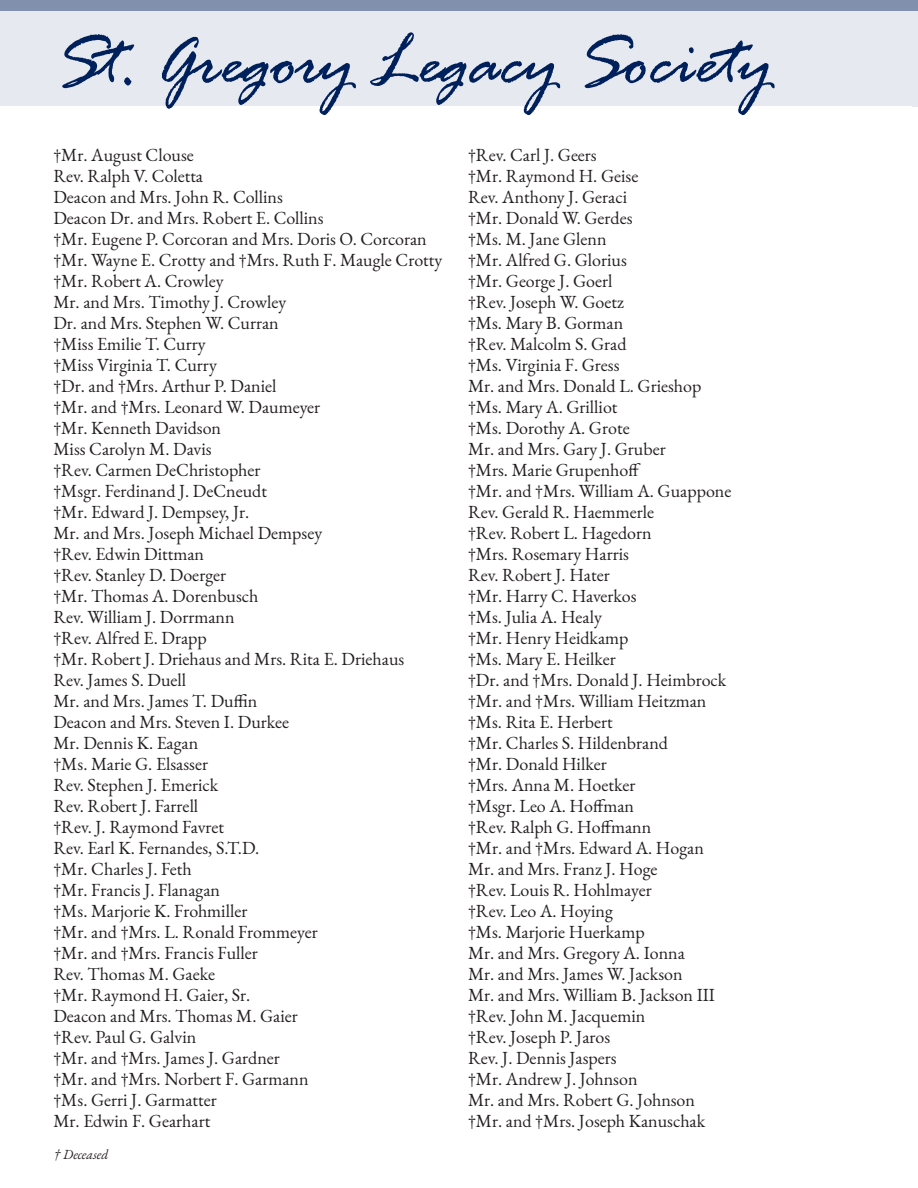
<style>
.page{position:relative;width:918px;height:1188px;background:#fff}
.page>*{position:absolute;margin:0;border:0;box-sizing:border-box;transform-origin:0 0}
.t1{font:italic 75px "Rage";letter-spacing:-.01em;color:#00205c}
.t2{font:18px "EB Garamond";color:#231f20}
.t3{font:italic 13.5px "EB Garamond";color:#231f20}
.s1{font-size:15px}
</style>
<div class="page">
<div style="left:0;top:0;width:918px;height:106px;background:#e6e9ef"></div>
<div style="left:913px;top:1px;width:5px;height:106px;background:#e6e9ef"></div>
<div style="left:0;top:0;width:918px;height:10px;background:#8090ad"></div>
<p class="t1" style="left:53px;top:22px;width:721px">St. Gregory Legacy Society</p>
<p class="t2" style="left:53px;top:143px;width:142px">†Mr. August Clouse</p>
<p class="t2" style="left:53px;top:164px;width:151px">Rev. Ralph V. Coletta</p>
<p class="t2" style="left:53px;top:185px;width:231px">Deacon and Mrs. John R. Collins</p>
<p class="t2" style="left:53px;top:206px;width:272px">Deacon Dr. and Mrs. Robert E. Collins</p>
<p class="t2" style="left:53px;top:227px;width:375px">†Mr. Eugene P. Corcoran and Mrs. Doris O. Corcoran</p>
<p class="t2" style="left:53px;top:248px;width:391px">†Mr. Wayne E. Crotty and †Mrs. Ruth F. Maugle Crotty</p>
<p class="t2" style="left:53px;top:269px;width:172px">†Mr. Robert A. Crowley</p>
<p class="t2" style="left:53px;top:290px;width:235px">Mr. and Mrs. Timothy J. Crowley</p>
<p class="t2" style="left:53px;top:311px;width:227px">Dr. and Mrs. Stephen W. Curran</p>
<p class="t2" style="left:53px;top:332px;width:154px">†Miss Emilie T. Curry</p>
<p class="t2" style="left:53px;top:353px;width:165px">†Miss Virginia T. Curry</p>
<p class="t2" style="left:53px;top:374px;width:225px">†Dr. and †Mrs. Arthur P. Daniel</p>
<p class="t2" style="left:53px;top:395px;width:268px">†Mr. and †Mrs. Leonard W. Daumeyer</p>
<p class="t2" style="left:53px;top:416px;width:169px">†Mr. Kenneth Davidson</p>
<p class="t2" style="left:53px;top:437px;width:160px">Miss Carolyn M. Davis</p>
<p class="t2" style="left:53px;top:458px;width:209px">†Rev. Carmen DeChristopher</p>
<p class="t2" style="left:53px;top:479px;width:215px">†Msgr. Ferdinand J. DeCneudt</p>
<p class="t2" style="left:53px;top:500px;width:197px">†Mr. Edward J. Dempsey, Jr.</p>
<p class="t2" style="left:53px;top:521px;width:270px">Mr. and Mrs. Joseph Michael Dempsey</p>
<p class="t2" style="left:53px;top:542px;width:152px">†Rev. Edwin Dittman</p>
<p class="t2" style="left:53px;top:563px;width:174px">†Rev. Stanley D. Doerger</p>
<p class="t2" style="left:53px;top:584px;width:207px">†Mr. Thomas A. Dorenbusch</p>
<p class="t2" style="left:53px;top:605px;width:183px">Rev. William J. Dorrmann</p>
<p class="t2" style="left:53px;top:626px;width:155px">†Rev. Alfred E. Drapp</p>
<p class="t2" style="left:53px;top:647px;width:352px">†Mr. Robert J. Driehaus and Mrs. Rita E. Driehaus</p>
<p class="t2" style="left:53px;top:668px;width:134px">Rev. James S. Duell</p>
<p class="t2" style="left:53px;top:689px;width:205px">Mr. and Mrs. James T. Duffin</p>
<p class="t2" style="left:53px;top:710px;width:237px">Deacon and Mrs. Steven I. Durkee</p>
<p class="t2" style="left:53px;top:731px;width:146px">Mr. Dennis K. Eagan</p>
<p class="t2" style="left:53px;top:752px;width:156px">†Ms. Marie G. Elsasser</p>
<p class="t2" style="left:53px;top:773px;width:166px">Rev. Stephen J. Emerick</p>
<p class="t2" style="left:53px;top:794px;width:146px">Rev. Robert J. Farrell</p>
<p class="t2" style="left:53px;top:815px;width:172px">†Rev. J. Raymond Favret</p>
<p class="t2" style="left:53px;top:836px;width:207px">Rev. Earl K. Fernandes, S.T.D.</p>
<p class="t2" style="left:53px;top:857px;width:140px">†Mr. Charles J. Feth</p>
<p class="t2" style="left:53px;top:878px;width:168px">†Mr. Francis J. Flanagan</p>
<p class="t2" style="left:53px;top:899px;width:195px">†Ms. Marjorie K. Frohmiller</p>
<p class="t2" style="left:53px;top:920px;width:266px">†Mr. and †Mrs. L. Ronald Frommeyer</p>
<p class="t2" style="left:53px;top:941px;width:206px">†Mr. and †Mrs. Francis Fuller</p>
<p class="t2" style="left:53px;top:962px;width:163px">Rev. Thomas M. Gaeke</p>
<p class="t2" style="left:53px;top:983px;width:199px">†Mr. Raymond H. Gaier, Sr.</p>
<p class="t2" style="left:53px;top:1004px;width:246px">Deacon and Mrs. Thomas M. Gaier</p>
<p class="t2" style="left:53px;top:1025px;width:145px">†Rev. Paul G. Galvin</p>
<p class="t2" style="left:53px;top:1046px;width:228px">†Mr. and †Mrs. James J. Gardner</p>
<p class="t2" style="left:53px;top:1067px;width:257px">†Mr. and †Mrs. Norbert F. Garmann</p>
<p class="t2" style="left:53px;top:1088px;width:165px">†Ms. Gerri J. Garmatter</p>
<p class="t2" style="left:53px;top:1109px;width:159px">Mr. Edwin F. Gearhart</p>
<p class="t2" style="left:468px;top:143px;width:130px">†Rev. Carl J. Geers</p>
<p class="t2" style="left:468px;top:164px;width:172px">†Mr. Raymond H. Geise</p>
<p class="t2" style="left:468px;top:185px;width:161px">Rev. Anthony J. Geraci</p>
<p class="t2" style="left:468px;top:206px;width:166px">†Mr. Donald W. Gerdes</p>
<p class="t2" style="left:468px;top:227px;width:140px">†Ms. M. Jane Glenn</p>
<p class="t2" style="left:468px;top:248px;width:160px">†Mr. Alfred G. Glorius</p>
<p class="t2" style="left:468px;top:269px;width:146px">†Mr. George J. Goerl</p>
<p class="t2" style="left:468px;top:290px;width:157px">†Rev. Joseph W. Goetz</p>
<p class="t2" style="left:468px;top:311px;width:157px">†Ms. Mary B. Gorman</p>
<p class="t2" style="left:468px;top:332px;width:160px">†Rev. Malcolm S. Grad</p>
<p class="t2" style="left:468px;top:353px;width:153px">†Ms. Virginia F. Gress</p>
<p class="t2" style="left:468px;top:374px;width:235px">Mr. and Mrs. Donald L. Grieshop</p>
<p class="t2" style="left:468px;top:395px;width:151px">†Ms. Mary A. Grilliot</p>
<p class="t2" style="left:468px;top:416px;width:163px">†Ms. Dorothy A. Grote</p>
<p class="t2" style="left:468px;top:437px;width:199px">Mr. and Mrs. Gary J. Gruber</p>
<p class="t2" style="left:468px;top:458px;width:174px">†Mrs. Marie Grupenhoff</p>
<p class="t2" style="left:468px;top:479px;width:265px">†Mr. and †Mrs. William A. Guappone</p>
<p class="t2" style="left:468px;top:500px;width:188px">Rev. Gerald R. Haemmerle</p>
<p class="t2" style="left:468px;top:521px;width:185px">†Rev. Robert L. Hagedorn</p>
<p class="t2" style="left:468px;top:542px;width:162px">†Mrs. Rosemary Harris</p>
<p class="t2" style="left:468px;top:563px;width:143px">Rev. Robert J. Hater</p>
<p class="t2" style="left:468px;top:584px;width:170px">†Mr. Harry C. Haverkos</p>
<p class="t2" style="left:468px;top:605px;width:135px">†Ms. Julia A. Healy</p>
<p class="t2" style="left:468px;top:626px;width:162px">†Mr. Henry Heidkamp</p>
<p class="t2" style="left:468px;top:647px;width:149px">†Ms. Mary E. Heilker</p>
<p class="t2" style="left:468px;top:668px;width:260px">†Dr. and †Mrs. Donald J. Heimbrock</p>
<p class="t2" style="left:468px;top:689px;width:240px">†Mr. and †Mrs. William Heitzman</p>
<p class="t2" style="left:468px;top:710px;width:146px">†Ms. Rita E. Herbert</p>
<p class="t2" style="left:468px;top:731px;width:202px">†Mr. Charles S. Hildenbrand</p>
<p class="t2" style="left:468px;top:752px;width:140px">†Mr. Donald Hilker</p>
<p class="t2" style="left:468px;top:773px;width:169px">†Mrs. Anna M. Hoetker</p>
<p class="t2" style="left:468px;top:794px;width:168px">†Msgr. Leo A. Hoffman</p>
<p class="t2" style="left:468px;top:815px;width:185px">†Rev. Ralph G. Hoffmann</p>
<p class="t2" style="left:468px;top:836px;width:237px">†Mr. and †Mrs. Edward A. Hogan</p>
<p class="t2" style="left:468px;top:857px;width:191px">Mr. and Mrs. Franz J. Hoge</p>
<p class="t2" style="left:468px;top:878px;width:185px">†Rev. Louis R. Hohlmayer</p>
<p class="t2" style="left:468px;top:899px;width:146px">†Rev. Leo A. Hoying</p>
<p class="t2" style="left:468px;top:920px;width:178px">†Ms. Marjorie Huerkamp</p>
<p class="t2" style="left:468px;top:941px;width:218px">Mr. and Mrs. Gregory A. Ionna</p>
<p class="t2" style="left:468px;top:962px;width:216px">Mr. and Mrs. James W. Jackson</p>
<p class="t2" style="left:468px;top:983px;width:249px">Mr. and Mrs. William B. Jackson III</p>
<p class="t2" style="left:468px;top:1004px;width:179px">†Rev. John M. Jacquemin</p>
<p class="t2" style="left:468px;top:1025px;width:144px">†Rev. Joseph P. Jaros</p>
<p class="t2" style="left:468px;top:1046px;width:150px">Rev. J. Dennis Jaspers</p>
<p class="t2" style="left:468px;top:1067px;width:171px">†Mr. Andrew J. Johnson</p>
<p class="t2" style="left:468px;top:1088px;width:229px">Mr. and Mrs. Robert G. Johnson</p>
<p class="t2" style="left:468px;top:1109px;width:239px">†Mr. and †Mrs. Joseph Kanuschak</p>
<p class="t3" style="left:54px;top:1146px;width:56px"><span class="s1">†</span> Deceased</p>
</div>
